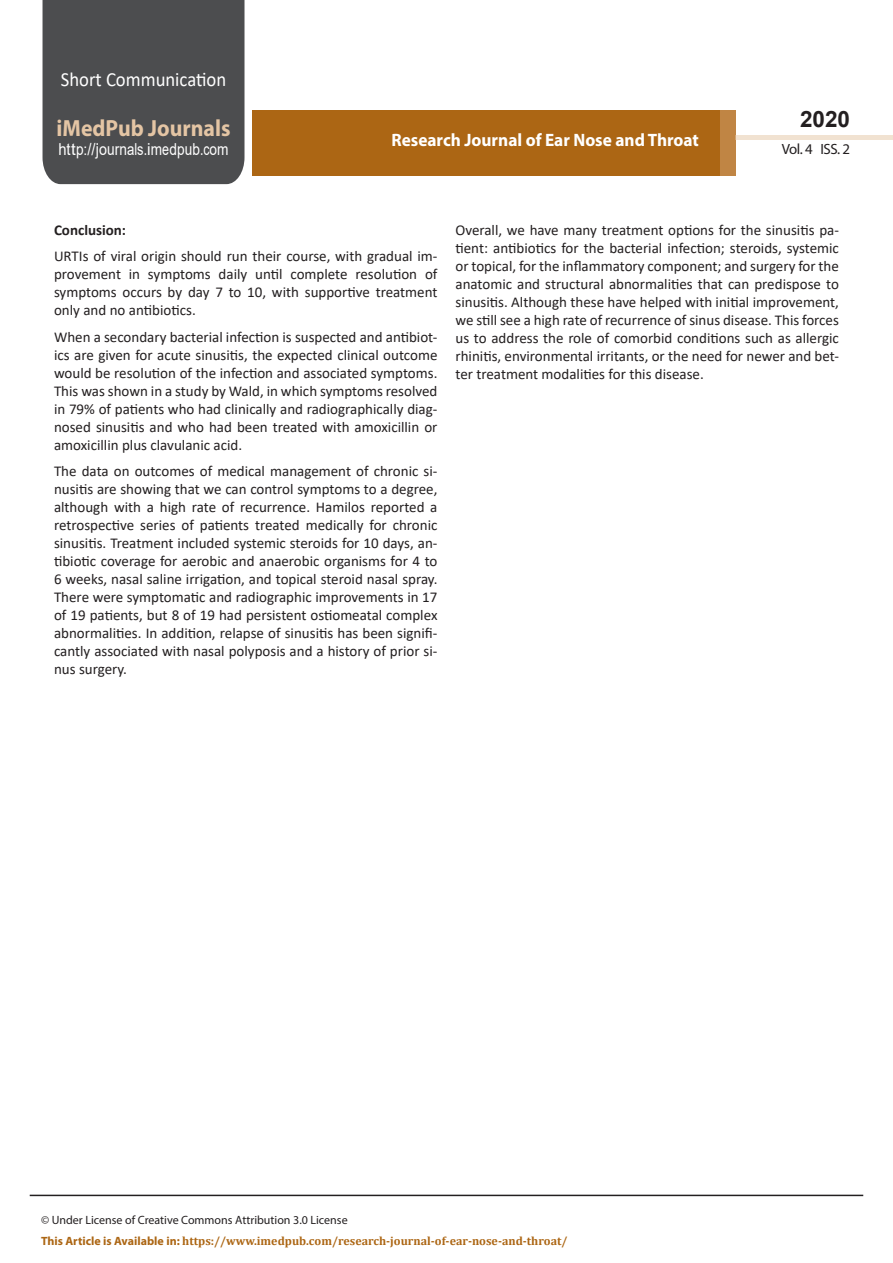
<style>
.page{position:relative;width:893px;height:1263px;background:#fff}
.page>*{position:absolute;margin:0;border:0;box-sizing:border-box;transform-origin:0 0}
.t1{font:700 23.4px "Myriad Pro";color:#e4c5a4;scale:.93 1}
.t2{font:700 22.5px "Arial";color:#231f20}
.t3{font:20.1px "Calibri";color:#fff;scale:.93 1}
.t4{font:700 18px "Myriad Pro";color:#fff;scale:.96 1}
.t5{font:16.5px "Arial";letter-spacing:.005em;color:#fff;scale:.89 1}
.t6{font:15px/18px "Calibri";color:#231f20;text-align:justify}
.t7{font:700 15px "Calibri";color:#231f20}
.t8{font:14.85px "Myriad Pro";letter-spacing:-.03em;color:#231f20}
.t9{font:700 12px "Cambria";color:#ac6614}
.t10{font:12px "Myriad Pro";color:#231f20}
.s1{font-family:"Calibri"}
.s2{font-family:"Myriad Pro"}
</style>
<div class="page">
<div style="left:43px;top:0;width:201px;height:184px;background:#4c4d4f"></div>
<div style="left:252px;top:110px;width:469px;height:66px;background:#ac6614"></div>
<div style="left:720px;top:110px;width:16px;height:66px;background:#c08544"></div>
<div style="left:736px;top:135px;width:157px;height:5px;background:#f1e2d1"></div>
<hr style="left:30px;top:1195px;width:833px;height:1px;background:#231f20">
<h3 class="t3" style="left:61px;top:65px;width:179px">Short Communication</h3>
<h1 class="t1" style="left:57px;top:113px;width:188px">iMedPub Journals</h1>
<p class="t5" style="left:58px;top:138px;width:193px">http://journals<span class="s1">.</span>imedpub<span class="s1">.</span>com</p>
<p class="t4" style="left:391px;top:128px;width:322px">Research Journal of Ear Nose and Throat</p>
<h2 class="t2" style="left:800px;top:104px;width:52px">2020</h2>
<p class="t8" style="left:782px;top:140px;width:70px">Vol. 4 ISS. 2</p>
<p class="t7" style="left:54px;top:219px;width:74px">Conclusion:</p>
<p class="t6" style="left:54px;top:247px;width:385px">URTIs of viral origin should run their course, with gradual im&shy;provement in symptoms daily until complete resolution of symptoms occurs by day 7 to 10, with supportive treatment only and no antibiotics.</p>
<p class="t6" style="left:54px;top:327px;width:385px">When a secondary bacterial infection is suspected and antibiot&shy;ics are given for acute sinusitis, the expected clinical outcome would be resolution of the infection and associated symptoms.<br>This was shown in a study by Wald, in which symptoms resolved in 79% of patients who had clinically and radiographically diag&shy;nosed sinusitis and who had been treated with amoxicillin or amoxicillin plus clavulanic acid.</p>
<p class="t6" style="left:54px;top:462px;width:385px">The data on outcomes of medical management of chronic si&shy;nusitis are showing that we can control symptoms to a degree, although with a high rate of recurrence. Hamilos reported a retrospective series of patients treated medically for chronic sinusitis. Treatment included systemic steroids for 10 days, an&shy;tibiotic coverage for aerobic and anaerobic organisms for 4 to 6 weeks, nasal saline irrigation, and topical steroid nasal spray.<br>There were symptomatic and radiographic improvements in 17 of 19 patients, but 8 of 19 had persistent ostiomeatal complex abnormalities. In addition, relapse of sinusitis has been signifi&shy;cantly associated with nasal polyposis and a history of prior si&shy;nus surgery.</p>
<p class="t6" style="left:455px;top:220px;width:385px">Overall, we have many treatment options for the sinusitis pa&shy;tient: antibiotics for the bacterial infection; steroids, systemic or topical, for the inflammatory component; and surgery for the anatomic and structural abnormalities that can predispose to sinusitis. Although these have helped with initial improvement, we still see a high rate of recurrence of sinus disease. This forces us to address the role of comorbid conditions such as allergic rhinitis, environmental irritants, or the need for newer and bet&shy;ter treatment modalities for this disease.</p>
<p class="t10" style="left:41px;top:1213px;width:308px">© Under License of Creative Commons Attribution 3.0 License</p>
<p class="t9" style="left:41px;top:1232px;width:528px"><span class="s2">This Article is Available in:</span> https://www.imedpub.com/research-journal-of-ear-nose-and-throat/</p>
</div>
